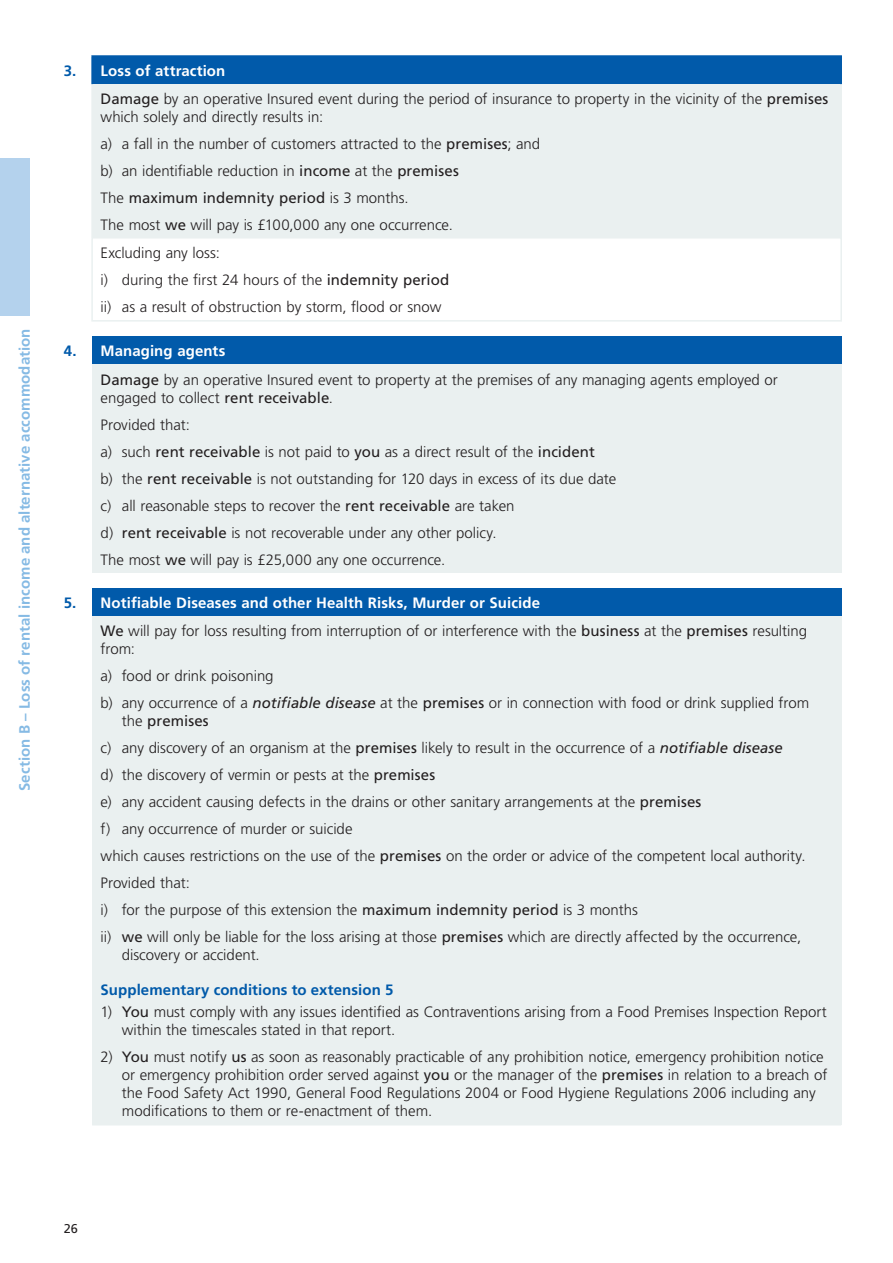
<style>
.page{position:relative;width:893px;height:1263px;background:#fff}
.page>*{position:absolute;margin:0;border:0;box-sizing:border-box;transform-origin:0 0}
.t1{font:300 15px/27px "Frutiger LT Std";color:#231f20}
.t2{font:700 15px "Frutiger LT Std";letter-spacing:.005em;color:#85bae4}
.t3{font:700 15px "Frutiger LT Std";letter-spacing:.005em;color:#015aaa}
.t4{font:12.75px "Frutiger LT Std";color:#231f20}
.s1{font-weight:700;color:#015aaa}
.s2{font-weight:700;color:#fff}
.s3{font-weight:400}
.s4{font-weight:400;font-style:italic}
</style>
<div class="page">
<div style="left:92px;top:56px;width:749px;height:28px;background:#015aaa"></div>
<div style="left:92px;top:84px;width:749px;height:155px;background:#eaf0f0"></div>
<hr style="left:93px;top:238px;width:747px;height:1px;background:#f4f7f7">
<hr style="left:91px;top:55px;width:751px;height:2px;background:#015aaa">
<hr style="left:91px;top:57px;width:2px;height:27px;background:#015aaa">
<hr style="left:840px;top:57px;width:2px;height:27px;background:#015aaa">
<hr style="left:91px;top:84px;width:2px;height:155px;background:#eaf0f0">
<hr style="left:840px;top:84px;width:2px;height:155px;background:#eaf0f0">
<hr style="left:91px;top:239px;width:2px;height:81px;background:#eaf0f0">
<hr style="left:840px;top:239px;width:2px;height:81px;background:#eaf0f0">
<hr style="left:91px;top:320px;width:751px;height:2px;background:#eaf0f0">
<div style="left:92px;top:337px;width:750px;height:28px;background:#015aaa"></div>
<div style="left:92px;top:365px;width:750px;height:208px;background:#eaf0f0"></div>
<div style="left:92px;top:588px;width:749px;height:28px;background:#015aaa"></div>
<div style="left:92px;top:616px;width:749px;height:509px;background:#eaf0f0"></div>
<div style="left:0;top:158px;width:30px;height:158px;background:#b4d2ed"></div>
<p class="t2" style="left:16px;top:791px;width:464px;rotate:-90deg">Section B – Loss of rental income and alternative accommodation</p>
<p class="t1" style="left:101px;top:57px;width:729px;line-height:28.2px;text-indent:-37px"><span class="s1">3.</span> <span class="s2">Loss of attraction<br></span><span class="s3">Damage</span> by an operative Insured event during the period of insurance to property in the vicinity of the <span class="s3">premises</span></p>
<p class="t1" style="left:101px;top:104px;width:441px">which solely and directly results in:<br>a) a fall in the number of customers attracted to the <span class="s3">premises</span>; and b) an identifiable reduction in <span class="s3">income</span> at the <span class="s3">premises<br></span>The <span class="s3">maximum indemnity period</span> is 3 months.<br>The most <span class="s3">we</span> will pay is £100,000 any one occurrence.<br>Excluding any loss:<br>i) during the first 24 hours of the <span class="s3">indemnity period<br></span>ii) as a result of obstruction by storm, flood or snow</p>
<p class="t1" style="left:101px;top:337px;width:679px;line-height:28.2px;text-indent:-37px"><span class="s1">4.</span> <span class="s2">Managing agents<br></span><span class="s3">Damage</span> by an operative Insured event to property at the premises of any managing agents employed or</p>
<p class="t1" style="left:101px;top:384px;width:517px">engaged to collect <span class="s3">rent receivable</span>.<br>Provided that:<br>a) such <span class="s3">rent receivable</span> is not paid to <span class="s3">you</span> as a direct result of the <span class="s3">incident<br></span>b) the <span class="s3">rent receivable</span> is not outstanding for 120 days in excess of its due date c) all reasonable steps to recover the <span class="s3">rent receivable</span> are taken<br>d) <span class="s3">rent receivable</span> is not recoverable under any other policy.<br>The most <span class="s3">we</span> will pay is £25,000 any one occurrence.</p>
<p class="t1" style="left:101px;top:589px;width:708px;line-height:28.2px;text-indent:-37px"><span class="s1">5.</span> <span class="s2">Notifiable Diseases and other Health Risks, Murder or Suicide<br></span><span class="s3">We</span> will pay for loss resulting from interruption of or interference with the <span class="s3">business</span> at the <span class="s3">premises</span> resulting</p>
<p class="t1" style="left:101px;top:636px;width:710px">from:<br>a) food or drink poisoning<br>b) any occurrence of a <span class="s4">notifiable disease</span> at the <span class="s3">premises</span> or in connection with food or drink supplied from</p>
<p class="t1" style="left:101px;top:708px;width:703px;text-indent:21px">the <span class="s3">premises<br></span>c) any discovery of an organism at the <span class="s3">premises</span> likely to result in the occurrence of a <span class="s4">notifiable disease<br></span>d) the discovery of vermin or pests at the <span class="s3">premises<br></span>e) any accident causing defects in the drains or other sanitary arrangements at the <span class="s3">premises<br></span>f) any occurrence of murder or suicide<br>which causes restrictions on the use of the <span class="s3">premises</span> on the order or advice of the competent local authority.<br>Provided that:<br>i) for the purpose of this extension the <span class="s3">maximum indemnity period</span> is 3 months<br>ii) <span class="s3">we</span> will only be liable for the loss arising at those <span class="s3">premises</span> which are directly affected by the occurrence,</p>
<p class="t1" style="left:122px;top:942px;width:136px">discovery or accident.</p>
<p class="t3" style="left:101px;top:981px;width:294px">Supplementary conditions to extension 5</p>
<p class="t1" style="left:122px;top:1003px;width:707px;line-height:18px;text-indent:-21px">1) <span class="s3">You</span> must comply with any issues identified as Contraventions arising from a Food Premises Inspection Report within the timescales stated in that report.</p>
<p class="t1" style="left:122px;top:1048px;width:707px;line-height:18px;text-indent:-21px">2) <span class="s3">You</span> must notify <span class="s3">us</span> as soon as reasonably practicable of any prohibition notice, emergency prohibition notice or emergency prohibition order served against <span class="s3">you</span> or the manager of the <span class="s3">premises</span> in relation to a breach of the Food Safety Act 1990, General Food Regulations 2004 or Food Hygiene Regulations 2006 including any modifications to them or re-enactment of them.</p>
<p class="t4" style="left:64px;top:1221px;width:16px">26</p>
</div>
